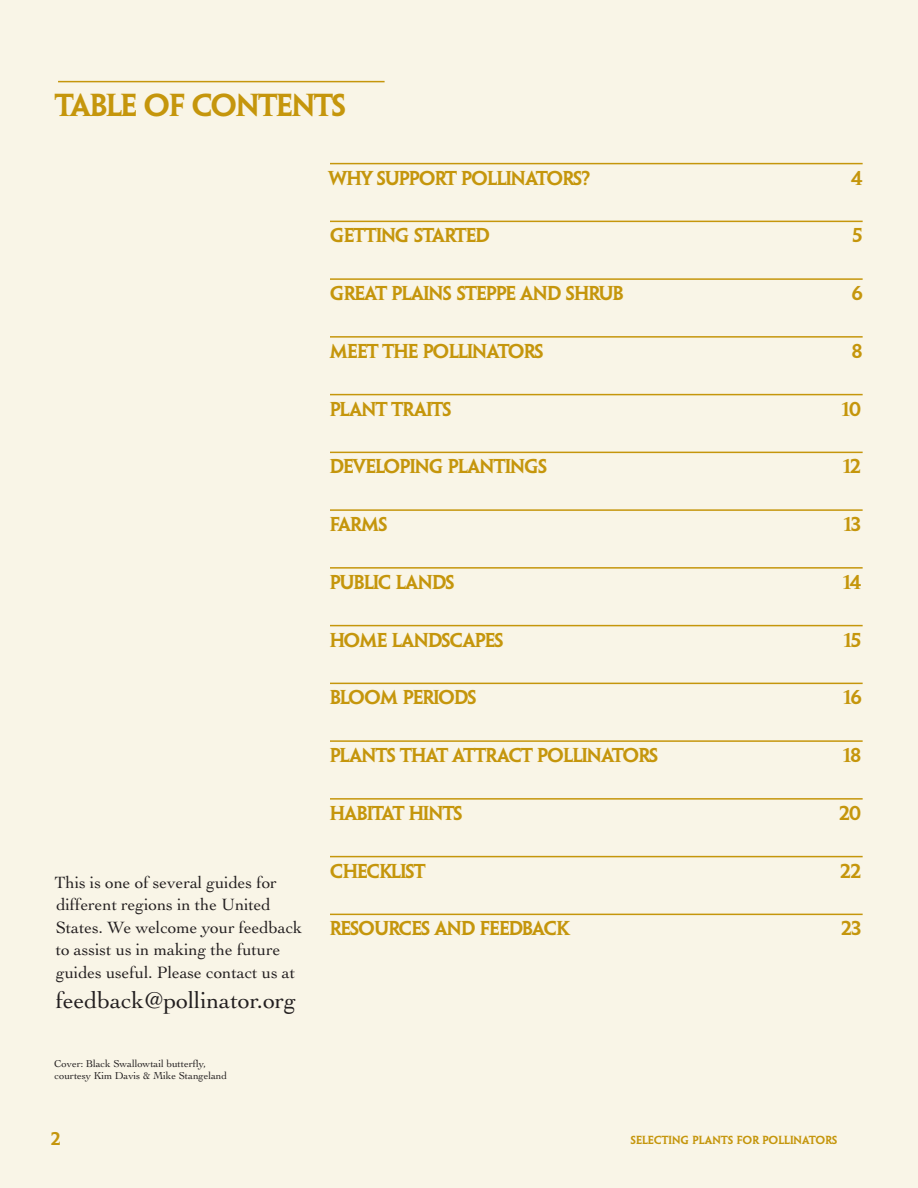
<style>
.page{position:relative;width:918px;height:1188px;background:#f9f5e7}
.page>*{position:absolute;margin:0;border:0;box-sizing:border-box;transform-origin:0 0}
.t1{font:28.5px "Penumbra MM 585 1000";color:#c5960c}
.t2{font:24px "Cochin";letter-spacing:-.005em;color:#231f20}
.t3{font:18px "Penumbra MM 585 1000";color:#c5960c}
.t4{font:17.25px/22.5px "Cochin";letter-spacing:-.005em;color:#231f20}
.t5{font:16.5px "Penumbra MM 585 1000";color:#c5960c}
.t6{font:10.5px/12px "Cochin";letter-spacing:-.005em;color:#231f20}
.t7{font:10.5px "Penumbra MM 585 1000";letter-spacing:.04em;color:#c5960c}
</style>
<div class="page">
<hr style="left:330px;top:163px;width:533px;height:1px;background:#c5960c">
<hr style="left:330px;top:221px;width:533px;height:1px;background:#c5960c">
<hr style="left:330px;top:278px;width:533px;height:2px;background:#c5960c">
<hr style="left:330px;top:336px;width:533px;height:2px;background:#c5960c">
<hr style="left:330px;top:394px;width:533px;height:1px;background:#c5960c">
<hr style="left:330px;top:452px;width:533px;height:1px;background:#c5960c">
<hr style="left:330px;top:509px;width:533px;height:2px;background:#c5960c">
<hr style="left:330px;top:567px;width:533px;height:2px;background:#c5960c">
<hr style="left:330px;top:625px;width:533px;height:1px;background:#c5960c">
<hr style="left:330px;top:683px;width:533px;height:1px;background:#c5960c">
<hr style="left:330px;top:740px;width:533px;height:2px;background:#c5960c">
<hr style="left:330px;top:798px;width:533px;height:2px;background:#c5960c">
<hr style="left:330px;top:856px;width:533px;height:1px;background:#c5960c">
<hr style="left:330px;top:914px;width:533px;height:1px;background:#c5960c">
<hr style="left:58px;top:81px;width:327px;height:1px;background:#c5960c">
<h1 class="t1" style="left:55px;top:89px;width:291px">TABLE OF CONTENTS</h1>
<p class="t3" style="left:329px;top:168px;width:263px">WHY SUPPORT POLLINATORS?</p>
<p class="t3" style="left:851px;top:168px;width:12px">4</p>
<p class="t3" style="left:330px;top:225px;width:160px">GETTING STARTED</p>
<p class="t3" style="left:852px;top:225px;width:11px">5</p>
<p class="t3" style="left:330px;top:283px;width:294px">GREAT PLAINS STEPPE AND SHRUB</p>
<p class="t3" style="left:852px;top:283px;width:13px">6</p>
<p class="t3" style="left:330px;top:341px;width:214px">MEET THE POLLINATORS</p>
<p class="t3" style="left:851px;top:341px;width:12px">8</p>
<p class="t3" style="left:329px;top:398px;width:123px">PLANT TRAITS</p>
<p class="t3" style="left:842px;top:398px;width:20px">10</p>
<p class="t3" style="left:330px;top:456px;width:218px">DEVELOPING PLANTINGS</p>
<p class="t3" style="left:843px;top:456px;width:19px">12</p>
<p class="t3" style="left:329px;top:514px;width:59px">FARMS</p>
<p class="t3" style="left:844px;top:514px;width:18px">13</p>
<p class="t3" style="left:329px;top:572px;width:126px">PUBLIC LANDS</p>
<p class="t3" style="left:843px;top:572px;width:19px">14</p>
<p class="t3" style="left:330px;top:629px;width:175px">HOME LANDSCAPES</p>
<p class="t3" style="left:844px;top:629px;width:18px">15</p>
<p class="t3" style="left:329px;top:687px;width:148px">BLOOM PERIODS</p>
<p class="t3" style="left:844px;top:687px;width:19px">16</p>
<p class="t3" style="left:329px;top:745px;width:329px">PLANTS THAT ATTRACT POLLINATORS</p>
<p class="t3" style="left:843px;top:745px;width:19px">18</p>
<p class="t4" style="left:54px;top:871px;width:250px">This is one of several guides for different regions in the United<br>States. We welcome your feedback to assist us in making the future guides useful. Please contact us at</p>
<h2 class="t2" style="left:56px;top:986px;width:242px">feedback@pollinator.org</h2>
<p class="t6" style="left:54px;top:1058px;width:174px">Cover: Black Swallowtail butterfly, courtesy Kim Davis &amp; Mike Stangeland</p>
<p class="t3" style="left:330px;top:803px;width:134px">HABITAT HINTS</p>
<p class="t3" style="left:839px;top:803px;width:23px">20</p>
<p class="t3" style="left:330px;top:860px;width:96px">CHECKLIST</p>
<p class="t3" style="left:840px;top:860px;width:22px">22</p>
<p class="t3" style="left:329px;top:918px;width:240px">RESOURCES AND FEEDBACK</p>
<p class="t3" style="left:841px;top:918px;width:21px">23</p>
<p class="t5" style="left:51px;top:1129px;width:11px">2</p>
<p class="t7" style="left:630px;top:1134px;width:208px">SELECTING PLANTS FOR POLLINATORS</p>
</div>
